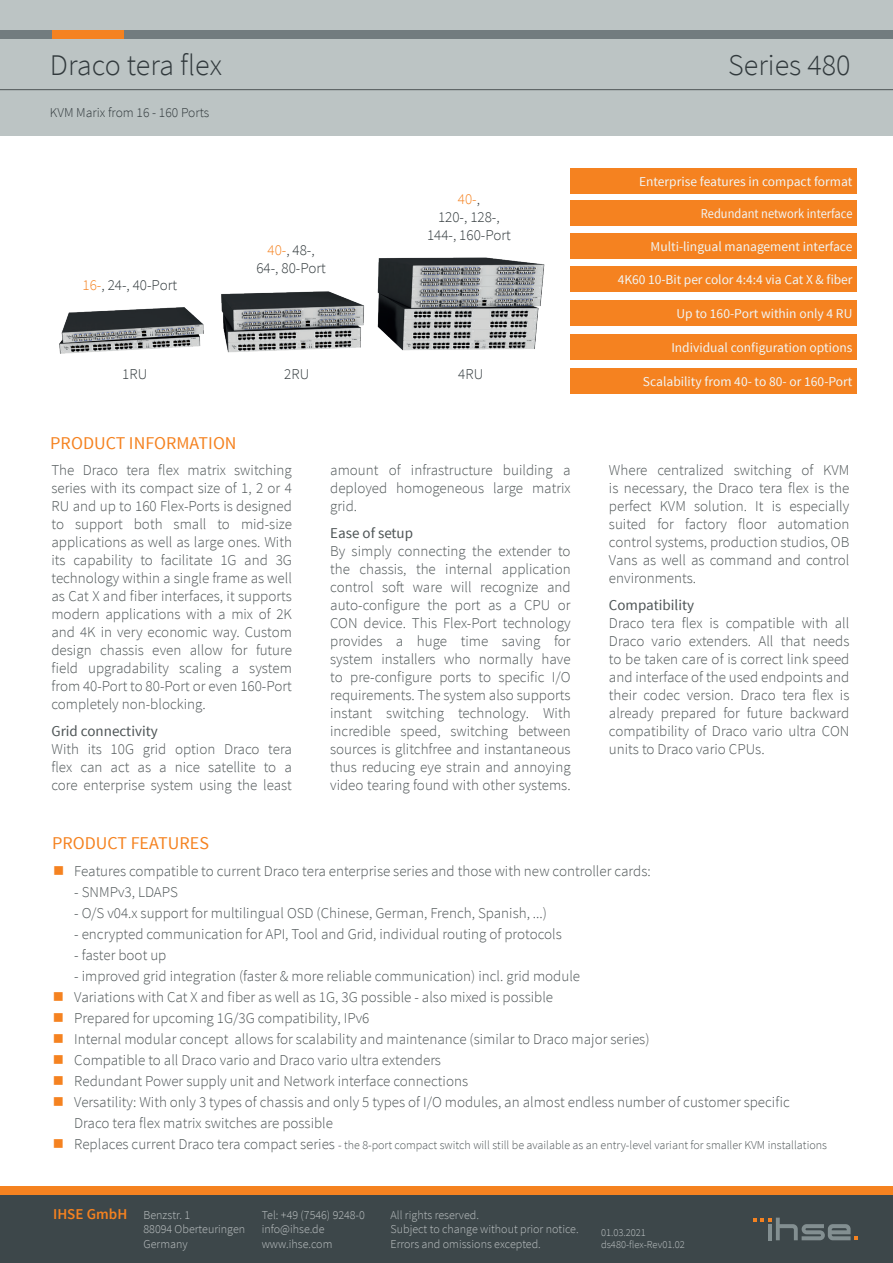
<style>
.page{position:relative;width:893px;height:1263px;background:#fff}
.page>*{position:absolute;margin:0;border:0;box-sizing:border-box;transform-origin:0 0}
.t1{font:300 30px "Source Sans Pro";color:#31393c}
.t2{font:18px "Source Sans Pro";color:#f58220}
.t3{font:300 15px/18px "Source Sans Pro";color:#4d5455;text-align:justify}
.t4{font:300 15px/18px "Source Sans Pro";color:#31393c;text-align:center}
.t5{font:15px "Source Sans Pro";color:#4d5455}
.t6{font:13.5px "Source Sans Pro";color:#f1f5f5}
.t7{font:13.5px "Source Sans Pro";color:#f1f5f5;scale:.92 1}
.t8{font:300 13.5px "Source Sans Pro";color:#31393c}
.t9{font:300 12px/14.4px "Source Sans Pro";color:#c0c5c6}
.t10{font:300 12px "Source Sans Pro";color:#4d5455}
.t11{font:300 10.5px/12.6px "Source Sans Pro";color:#c0c5c6}
.s1{color:#f58220}
.s2{font-size:15px}
.s3{font-weight:600;font-size:15px;color:#f58220}
</style>
<div class="page">
<div style="left:0;top:0;width:893px;height:135px;background:#bcc4c4"></div>
<div style="left:119px;top:30px;width:774px;height:8px;background:#727c7f"></div>
<div style="left:51px;top:30px;width:72px;height:8px;background:#f58220"></div>
<div style="left:0;top:30px;width:51px;height:8px;background:#727c7f"></div>
<hr style="left:0;top:89px;width:893px;height:1px;background:#4d5455">
<div style="left:0;top:1195px;width:893px;height:68px;background:#3d474a"></div>
<div style="left:0;top:1186px;width:893px;height:9px;background:#f58220"></div>
<svg style="left:753px;top:1217px;width:105px;height:23px"></svg>
<div style="left:571px;top:168px;width:286px;height:25px;background:#f58220"></div>
<div style="left:571px;top:300px;width:286px;height:25px;background:#f58220"></div>
<div style="left:571px;top:266px;width:286px;height:26px;background:#f58220"></div>
<div style="left:571px;top:201px;width:286px;height:25px;background:#f58220"></div>
<div style="left:571px;top:233px;width:286px;height:26px;background:#f58220"></div>
<div style="left:571px;top:334px;width:286px;height:25px;background:#f58220"></div>
<div style="left:571px;top:368px;width:286px;height:25px;background:#f58220"></div>
<img style="left:59px;top:257px;width:486px;height:97px">
<h1 class="t1" style="left:50px;top:47px;width:173px">Draco tera flex</h1>
<p class="t8" style="left:50px;top:105px;width:161px">KVM Marix from 16 - 160 Ports</p>
<p class="t4" style="left:83px;top:276px;width:96px"><span class="s1">16-</span>, 24-, 40-Port</p>
<p class="t4" style="left:256px;top:241px;width:71px"><span class="s1">40-</span>, 48-,<br>64-, 80-Port</p>
<p class="t4" style="left:427px;top:190px;width:85px"><span class="s1">40-</span>,<br>120-, 128-,<br>144-, 160-Port</p>
<p class="t4" style="left:122px;top:365px;width:27px">1RU</p>
<p class="t4" style="left:284px;top:365px;width:27px">2RU</p>
<p class="t4" style="left:458px;top:365px;width:27px">4RU</p>
<p class="t2" style="left:50px;top:432px;width:188px">PRODUCT INFORMATION</p>
<p class="t3" style="left:51px;top:461px;width:242px">The Draco tera flex matrix switching series with its compact size of 1, 2 or 4<br>RU and up to 160 Flex-Ports is designed to support both small to mid-size applications as well as large ones. With its capability to facilitate 1G and 3G technology within a single frame as well as Cat X and fiber interfaces, it supports modern applications with a mix of 2K and 4K in very economic way. Custom design chassis even allow for future field upgradability scaling a system from 40-Port to 80-Port or even 160-Port completely non-blocking.</p>
<p class="t5" style="left:51px;top:721px;width:108px">Grid connectivity</p>
<p class="t3" style="left:51px;top:740px;width:242px">With its 10G grid option Draco tera flex can act as a nice satellite to a core enterprise system using the least</p>
<p class="t3" style="left:330px;top:461px;width:242px">amount of infrastructure building a deployed homogeneous large matrix grid.</p>
<p class="t5" style="left:330px;top:523px;width:84px">Ease of setup</p>
<p class="t3" style="left:330px;top:542px;width:242px">By simply connecting the extender to the chassis, the internal application control soft ware will recognize and auto-configure the port as a CPU or CON device. This Flex-Port technology provides a huge time saving for system installers who normally have to pre-configure ports to specific I/O requirements. The system also supports instant switching technology. With incredible speed, switching between sources is glitchfree and instantaneous thus reducing eye strain and annoying video tearing found with other systems.</p>
<h1 class="t1" style="left:728px;top:47px;width:124px">Series 480</h1>
<p class="t6" style="left:639px;top:173px;width:215px">Enterprise features in compact format</p>
<p class="t7" style="left:701px;top:206px;width:166px">Redundant network interface</p>
<p class="t6" style="left:650px;top:238px;width:203px">Multi-lingual management interface</p>
<p class="t6" style="left:618px;top:271px;width:236px">4K60 10-Bit per color 4:4:4 via Cat X &amp; fiber</p>
<p class="t6" style="left:676px;top:305px;width:177px">Up to 160-Port within only 4 RU</p>
<p class="t6" style="left:671px;top:339px;width:183px">Individual configuration options</p>
<p class="t6" style="left:643px;top:373px;width:211px">Scalability from 40- to 80- or 160-Port</p>
<p class="t3" style="left:609px;top:461px;width:242px">Where centralized switching of KVM is necessary, the Draco tera flex is the perfect KVM solution. It is especially suited for factory floor automation control systems, production studios, OB Vans as well as command and control environments.</p>
<p class="t5" style="left:609px;top:595px;width:87px">Compatibility</p>
<p class="t3" style="left:609px;top:614px;width:242px">Draco tera flex is compatible with all Draco vario extenders. All that needs to be taken care of is correct link speed and interface of the used endpoints and their codec version. Draco tera flex is already prepared for future backward compatibility of Draco vario ultra CON units to Draco vario CPUs.</p>
<p class="t2" style="left:52px;top:832px;width:158px">PRODUCT FEATURES</p>
<p class="t3" style="left:74px;top:862px;width:578px">Features compatible to current Draco tera enterprise series and those with new controller cards:</p>
<p class="t3" style="left:74px;top:883px;width:105px">- SNMPv3, LDAPS</p>
<p class="t3" style="left:74px;top:904px;width:474px">- O/S v04.x support for multilingual OSD (Chinese, German, French, Spanish, ...)</p>
<p class="t3" style="left:74px;top:925px;width:489px">- encrypted communication for API, Tool and Grid, individual routing of protocols</p>
<p class="t3" style="left:74px;top:946px;width:94px">- faster boot up</p>
<p class="t3" style="left:74px;top:965px;width:717px;line-height:21px;text-align:left">- improved grid integration (faster &amp; more reliable communication) incl. grid module<br>Variations with Cat X and fiber as well as 1G, 3G possible - also mixed is possible<br>Prepared for upcoming 1G/3G compatibility, IPv6<br>Internal modular concept allows for scalability and maintenance (similar to Draco major series)<br>Compatible to all Draco vario and Draco vario ultra extenders<br>Redundant Power supply unit and Network interface connections<br>Versatility: With only 3 types of chassis and only 5 types of I/O modules, an almost endless number of customer specific Draco tera flex matrix switches are possible</p>
<p class="t10" style="left:74px;top:1137px;width:754px"><span class="s2">Replaces current Draco tera compact series</span> - the 8-port compact switch will still be available as an entry-level variant for smaller KVM installations</p>
<p class="t9" style="left:144px;top:1208px;width:103px;text-indent:-90px"><span class="s3">IHSE GmbH</span> Benzstr. 1<br>88094 Oberteuringen<br>Germany</p>
<p class="t9" style="left:262px;top:1208px;width:105px">Tel: +49 (7546) 9248-0 info@ihse.de www.ihse.com</p>
<p class="t9" style="left:391px;top:1208px;width:190px">All rights reserved.<br>Subject to change without prior notice.<br>Errors and omissions excepted.</p>
<p class="t11" style="left:601px;top:1226px;width:85px">01.03.2021 ds480-flex-Rev01.02</p>
</div>
